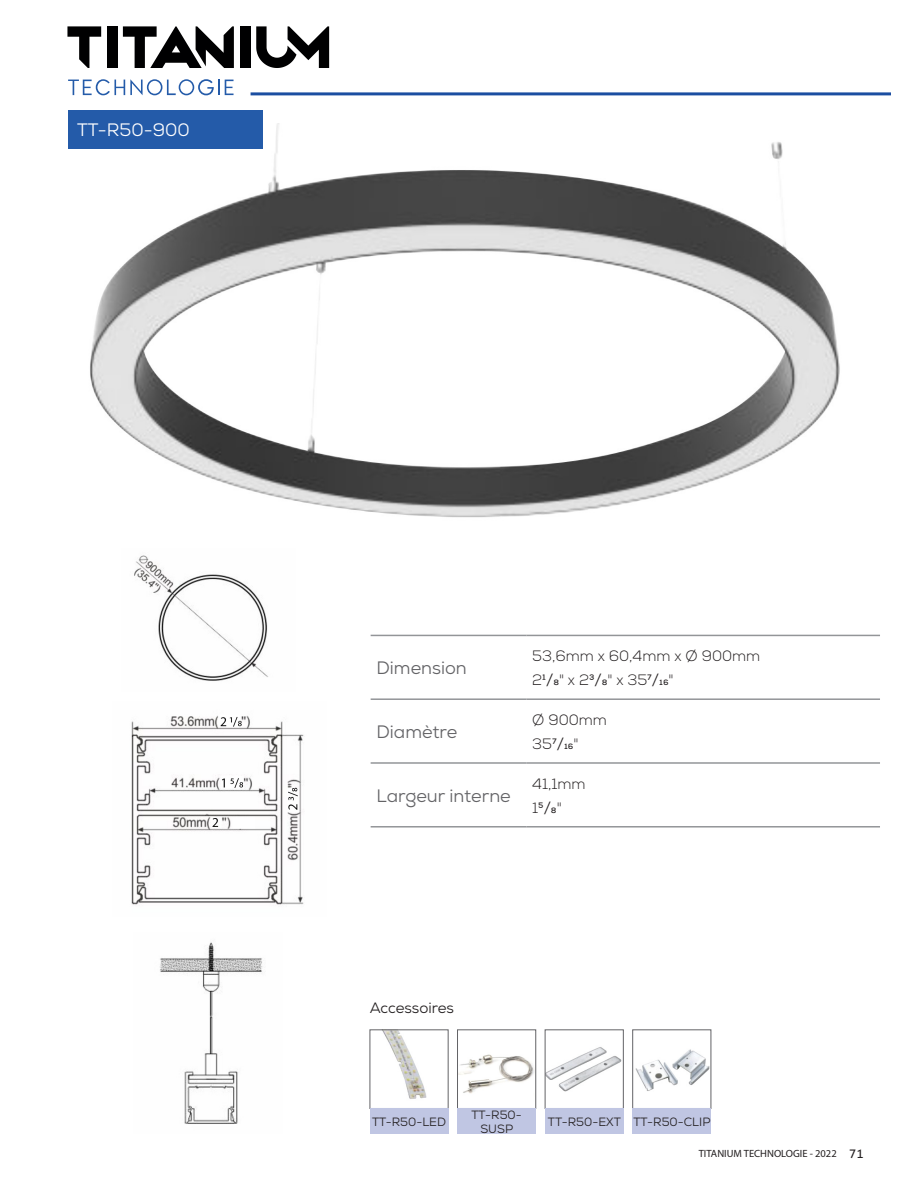
<style>
.page{position:relative;width:918px;height:1188px;background:#fff}
.page>*{position:absolute;margin:0;border:0;box-sizing:border-box;transform-origin:0 0}
.t1{font:18px "Nexa";color:#636366}
.t2{font:18px "Nexa";color:#fff}
.t3{font:300 15px/24px "Nexa";color:#231f20}
.t4{font:15px "Nexa";color:#231f20}
.t5{font:12px/14.4px "Nexa";color:#231f20;text-align:center}
.t6{font:10.5px "Myriad Pro";color:#231f20}
.s1{font-weight:400}
.s2{font-weight:300}
.s3{font-family:"Aller";font-size:12px}
</style>
<div class="page">
<hr style="left:251px;top:92px;width:640px;height:3px;background:#1b4ea1">
<img style="left:131px;top:715px;width:173px;height:190px">
<img style="left:90px;top:124px;width:750px;height:394px">
<img style="left:134px;top:555px;width:134px;height:126px">
<img style="left:383px;top:1032px;width:44px;height:67px">
<div style="left:370px;top:1108px;width:78px;height:26px;background:#c0c6e3"></div>
<img style="left:459px;top:1054px;width:75px;height:40px">
<div style="left:457px;top:1030px;width:79px;height:79px;border:1px solid #636366"></div>
<div style="left:458px;top:1108px;width:78px;height:26px;background:#c0c6e3"></div>
<img style="left:547px;top:1047px;width:75px;height:45px">
<div style="left:545px;top:1030px;width:79px;height:79px;border:1px solid #636366"></div>
<div style="left:545px;top:1108px;width:78px;height:26px;background:#c0c6e3"></div>
<img style="left:635px;top:1049px;width:74px;height:42px">
<div style="left:633px;top:1108px;width:78px;height:26px;background:#c0c6e3"></div>
<img style="left:160px;top:942px;width:103px;height:182px">
<hr style="left:371px;top:635px;width:155px;height:1px;background:#939598">
<hr style="left:526px;top:635px;width:354px;height:1px;background:#939598">
<hr style="left:371px;top:698px;width:155px;height:2px;background:#939598">
<hr style="left:526px;top:698px;width:354px;height:2px;background:#939598">
<hr style="left:371px;top:762px;width:155px;height:2px;background:#939598">
<hr style="left:526px;top:762px;width:354px;height:2px;background:#939598">
<hr style="left:371px;top:826px;width:155px;height:2px;background:#939598">
<hr style="left:526px;top:826px;width:354px;height:2px;background:#939598">
<div style="left:68px;top:111px;width:195px;height:38px;background:#245ba9"></div>
<svg style="left:68px;top:79px;width:166px;height:16px"></svg>
<div style="left:240px;top:26px;width:10px;height:42px;background:#000001"></div>
<svg style="left:123px;top:26px;width:111px;height:42px"></svg>
<svg style="left:67px;top:26px;width:34px;height:42px"></svg>
<div style="left:107px;top:26px;width:10px;height:42px;background:#000001"></div>
<svg style="left:256px;top:26px;width:73px;height:42px"></svg>
<p class="t2" style="left:77px;top:119px;width:114px">TT-R50-900</p>
<p class="t1" style="left:377px;top:656px;width:92px">Dimension</p>
<p class="t1" style="left:377px;top:720px;width:82px">Diamètre</p>
<p class="t3" style="left:532px;top:644px;width:230px">53,6mm x 60,4mm x Ø 900mm<br>2<span class="s1">1/8</span>" x 2<span class="s1">3/8</span>" x 35<span class="s1">7/16</span>"</p>
<p class="t3" style="left:532px;top:708px;width:76px">Ø 900mm</p>
<p class="t4" style="left:532px;top:734px;width:48px"><span class="s2">35</span>7/16<span class="s2">"</span></p>
<p class="t1" style="left:377px;top:784px;width:136px">Largeur interne</p>
<p class="t3" style="left:532px;top:772px;width:55px">41,1mm<br>1<span class="s1">5/8</span>"</p>
<p class="t4" style="left:370px;top:998px;width:86px">Accessoires</p>
<p class="t5" style="left:372px;top:1114px;width:76px">TT-R50-LED</p>
<p class="t5" style="left:471px;top:1107px;width:52px">TT-R50-<br>SUSP</p>
<p class="t5" style="left:548px;top:1114px;width:74px">TT-R50-EXT</p>
<p class="t5" style="left:633px;top:1114px;width:79px">TT-R50-CLIP</p>
<p class="t6" style="left:699px;top:1147px;width:166px">TITANIUM TECHNOLOGIE - 2022 <span class="s3">71</span></p>
</div>
